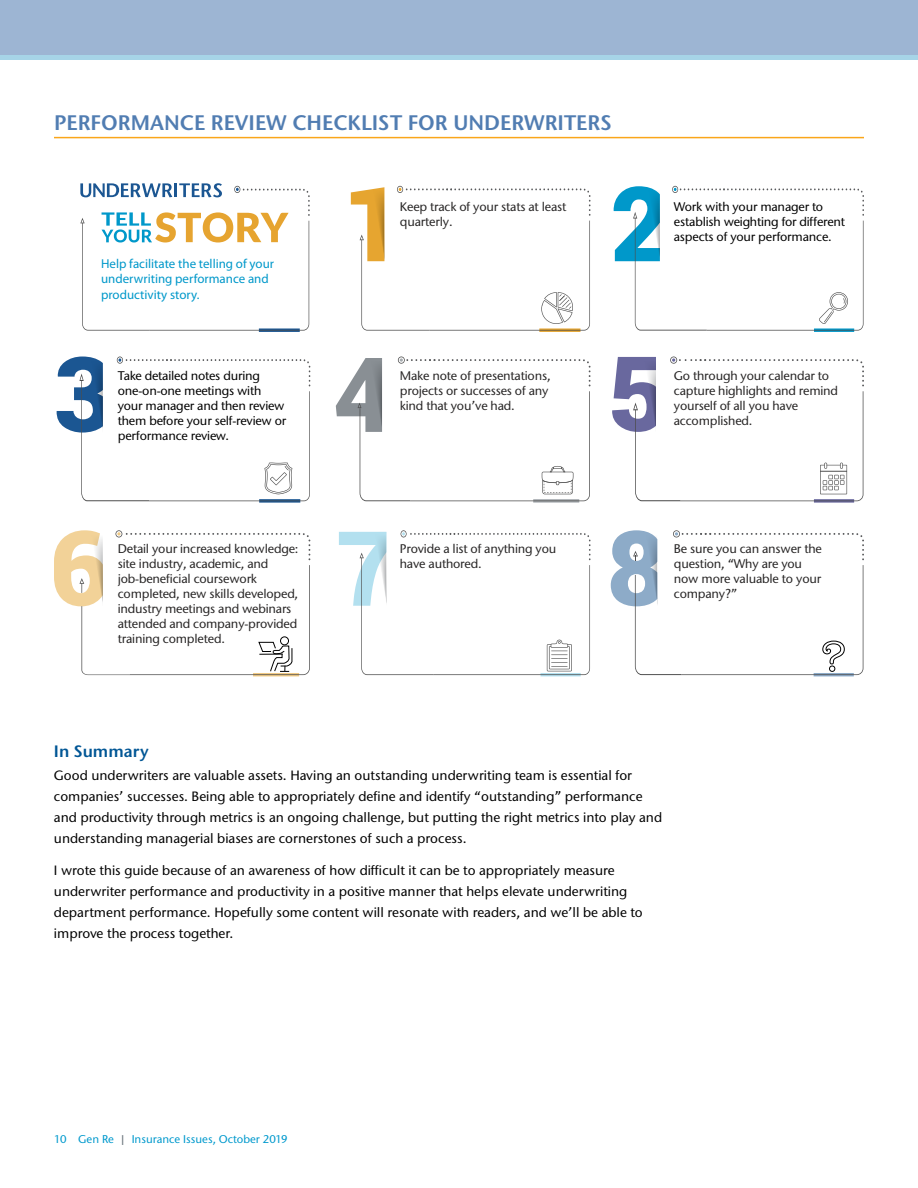
<style>
.page{position:relative;width:918px;height:1188px;background:#fff}
.page>*{position:absolute;margin:0;border:0;box-sizing:border-box;transform-origin:0 0}
.t1{font:600 21px "Stone Sans GC Re";color:#517db2}
.t2{font:600 16.5px "Stone Sans GC Re";color:#005695}
.t3{font:13.5px/21px "Stone Sans GC Re";color:#000}
.t4{font:12.9px/15.6px "Myriad Pro";color:#0098ca}
.t5{font:12.45px/15px "Stone Sans GC Re";letter-spacing:-.015em;color:#272525}
.t6{font:12.45px/15px "Stone Sans GC Re";letter-spacing:-.015em;color:#000}
.t7{font:11.25px "Stone Sans GC Re";color:#0099cd}
.s1{color:#68737a}
</style>
<div class="page">
<div style="left:0;top:53px;width:918px;height:7px;background:#a6d4e7"></div>
<div style="left:0;top:0;width:918px;height:55px;background:#9db5d3"></div>
<svg style="left:339px;top:530px;width:252px;height:146px"></svg>
<svg style="left:336px;top:357px;width:255px;height:146px"></svg>
<svg style="left:56px;top:357px;width:254px;height:146px"></svg>
<svg style="left:613px;top:186px;width:251px;height:146px"></svg>
<svg style="left:612px;top:357px;width:252px;height:146px"></svg>
<svg style="left:351px;top:186px;width:240px;height:146px"></svg>
<svg style="left:54px;top:530px;width:256px;height:146px"></svg>
<svg style="left:611px;top:530px;width:253px;height:146px"></svg>
<svg style="left:80px;top:183px;width:230px;height:149px"></svg>
<hr style="left:54px;top:137px;width:810px;height:1px;background:#faa61a">
<h1 class="t1" style="left:54px;top:110px;width:559px">PERFORMANCE REVIEW CHECKLIST FOR UNDERWRITERS</h1>
<p class="t4" style="left:101px;top:256px;width:175px">Help facilitate the telling of your underwriting performance and productivity story.</p>
<p class="t6" style="left:118px;top:368px;width:170px">Take detailed notes during one-on-one meetings with your manager and then review them before your self-review or performance review.</p>
<p class="t5" style="left:400px;top:199px;width:168px">Keep track of your stats at least quarterly.</p>
<p class="t5" style="left:400px;top:368px;width:152px">Make note of presentations, projects or successes of any kind that you’ve had.</p>
<p class="t6" style="left:674px;top:199px;width:173px">Work with your manager to establish weighting for different aspects of your performance.</p>
<p class="t5" style="left:674px;top:368px;width:166px">Go through your calendar to capture highlights and remind yourself of all you have accomplished.</p>
<p class="t5" style="left:118px;top:541px;width:182px">Detail your increased knowledge: site industry, academic, and job-beneficial coursework completed, new skills developed, industry meetings and webinars attended and company-provided training completed.</p>
<p class="t5" style="left:674px;top:541px;width:150px">Be sure you can answer the question, “Why are you now more valuable to your company?”</p>
<p class="t5" style="left:400px;top:541px;width:158px">Provide a list of anything you have authored.</p>
<p class="t2" style="left:54px;top:741px;width:96px">In Summary</p>
<p class="t3" style="left:54px;top:765px;width:610px">Good underwriters are valuable assets. Having an outstanding underwriting team is essential for companies’ successes. Being able to appropriately define and identify “outstanding” performance and productivity through metrics is an ongoing challenge, but putting the right metrics into play and understanding managerial biases are cornerstones of such a process.</p>
<p class="t3" style="left:54px;top:860px;width:590px">I wrote this guide because of an awareness of how difficult it can be to appropriately measure underwriter performance and productivity in a positive manner that helps elevate underwriting department performance. Hopefully some content will resonate with readers, and we’ll be able to improve the process together.</p>
<p class="t7" style="left:54px;top:1132px;width:235px">10 Gen Re <span class="s1">|</span> Insurance Issues, October 2019</p>
</div>
